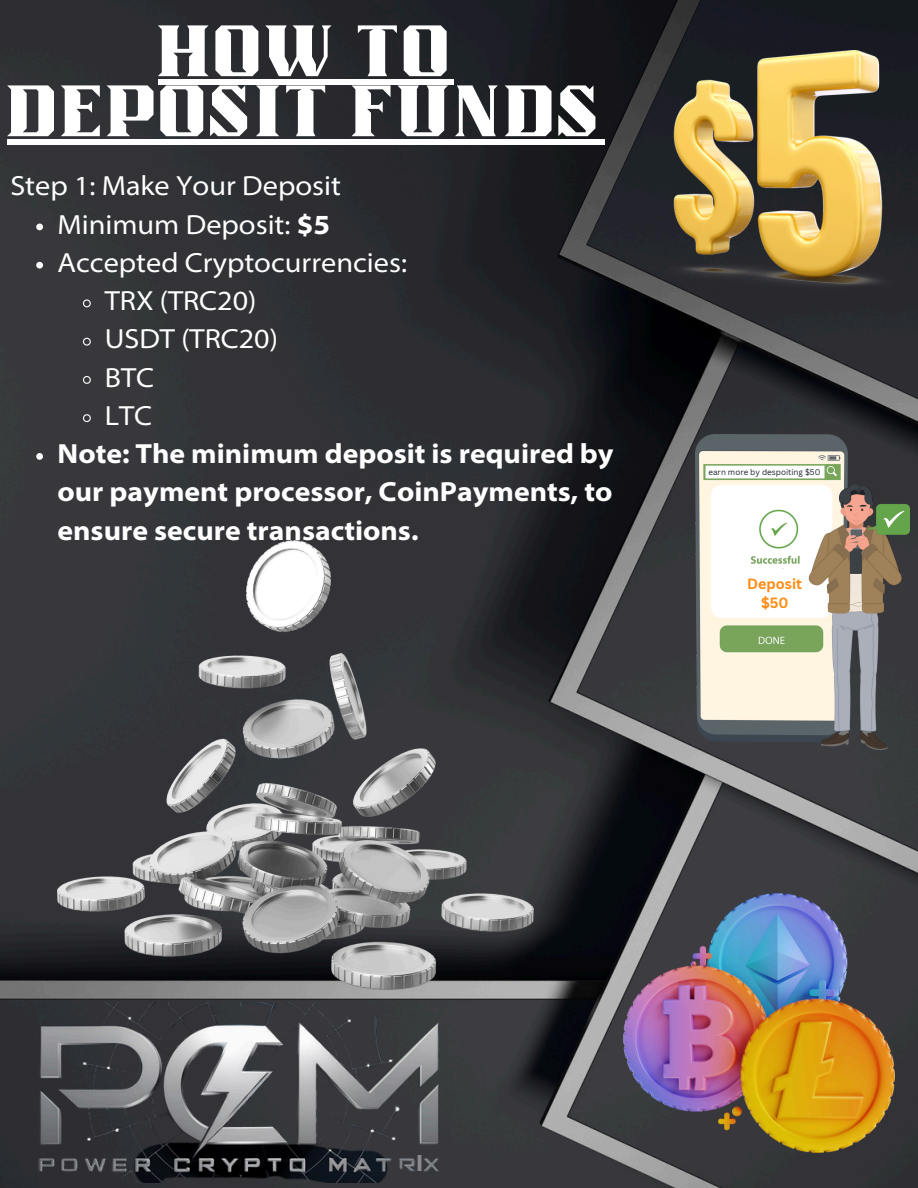
<style>
.page{position:relative;width:918px;height:1188px;background:#fff}
.page>*{position:absolute;margin:0;border:0;box-sizing:border-box;transform-origin:0 0}
.t1{font:50.7px/60px "Bisdak";color:#fff;text-align:center}
.t2{font:700 semi-expanded 27.75px/38.2px "Myriad Pro";color:#fff;text-align:justify}
.t3{font:semi-expanded 27.75px "Myriad Pro";color:#fff}
.t4{font:700 semi-expanded 23.7px "Myriad Pro";color:#898a8e}
.t5{font:700 14.4px/19.2px "Canva Sans";color:#ff8b12;text-align:center}
.t6{font:8.1px "Canva Sans";color:#1e252e}
.s1{font-weight:700}
</style>
<div class="page">
<img style="left:0;top:0;width:918px;height:1188px">
<img style="left:57px;top:541px;width:476px;height:449px">
<img style="left:645px;top:51px;width:273px;height:243px">
<img style="left:624px;top:893px;width:271px;height:259px">
<img style="left:695px;top:435px;width:214px;height:315px">
<div style="left:737px;top:569px;width:65px;height:44px;background:#fff"></div>
<svg style="left:36px;top:224px;width:7px;height:6px"></svg>
<svg style="left:36px;top:262px;width:7px;height:7px"></svg>
<svg style="left:82px;top:299px;width:10px;height:9px"></svg>
<svg style="left:82px;top:337px;width:10px;height:9px"></svg>
<svg style="left:82px;top:375px;width:10px;height:10px"></svg>
<svg style="left:82px;top:413px;width:10px;height:10px"></svg>
<svg style="left:36px;top:453px;width:7px;height:7px"></svg>
<div style="left:158px;top:79px;width:295px;height:5px;background:#fff"></div>
<div style="left:7px;top:139px;width:597px;height:5px;background:#fff"></div>
<img style="left:12px;top:1002px;width:481px;height:180px">
<h3 class="t1" style="left:7px;top:29px;width:599px">HOW TO<br>DEPOSIT FUNDS</h3>
<p class="t3" style="left:10px;top:175px;width:332px">Step 1: Make Your Deposit</p>
<p class="t3" style="left:58px;top:213px;width:274px">Minimum Deposit: <span class="s1">$5</span></p>
<p class="t3" style="left:58px;top:251px;width:351px">Accepted Cryptocurrencies:</p>
<p class="t3" style="left:105px;top:289px;width:153px">TRX (TRC20)</p>
<p class="t3" style="left:105px;top:328px;width:175px">USDT (TRC20)</p>
<p class="t3" style="left:105px;top:366px;width:51px">BTC</p>
<p class="t3" style="left:105px;top:404px;width:49px">LTC</p>
<p class="t2" style="left:58px;top:437px;width:558px">Note: The minimum deposit is required by our payment processor, CoinPayments, to ensure secure transactions.</p>
<p class="t6" style="left:709px;top:466px;width:113px">earn more by despoiting $50</p>
<p class="t5" style="left:747px;top:574px;width:56px">Deposit $50</p>
<p class="t4" style="left:416px;top:1154px;width:9px">I</p>
</div>
